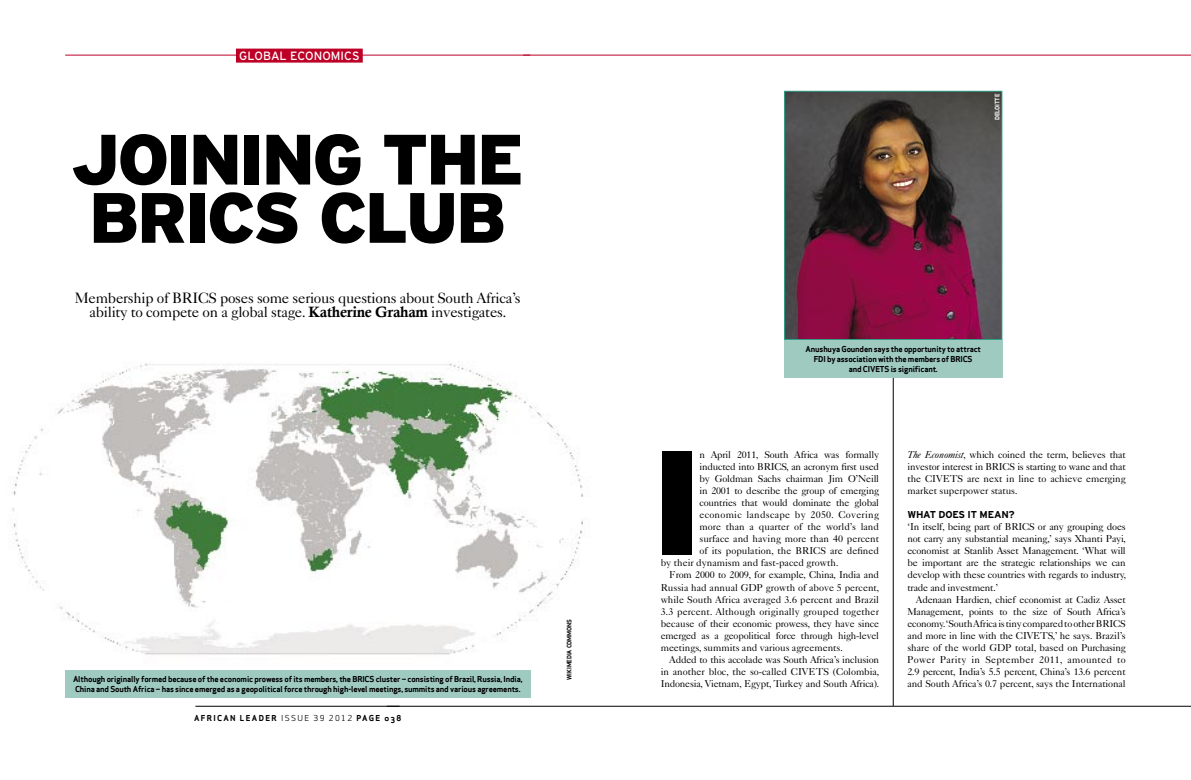
<style>
.page{position:relative;width:1191px;height:780px;background:#fff}
.page>*{position:absolute;margin:0;border:0;box-sizing:border-box;transform-origin:0 0}
.Bodydropcap{font:900 147.7px "Interstate";color:#000}
.Main_Header{font:900 71px/58.2px "Interstate";letter-spacing:-.04em;color:#000}
.intro{font:15px/14px "Caslon 540 LT Std";letter-spacing:-.02em;color:#000;text-align:center}
.t1{font:12px "Interstate Reg";color:#fff}
.Body_copy{font:10px/12px "Caslon 540 LT Std";letter-spacing:-.005em;color:#000;text-align:justify}
.Body_copy_no_indent{font:10px/12px "Caslon 540 LT Std";letter-spacing:-.02em;color:#000;text-align:justify}
.Bodydropcap-2{font:10px "Caslon 540 LT Std";letter-spacing:-.02em;color:#000}
.Bodydropcap-3{font:10px "Caslon 540 LT Std";color:#000}
.Bodydropcap-4{font:10px "Caslon 540 LT Std";letter-spacing:.025em;color:#000}
.Body_subhead{font:700 10px "Interstate";letter-spacing:-.02em;color:#000}
.t2{font:8px/10px "Apex Sans Bold ST";letter-spacing:-.02em;color:#000;text-align:center}
.t3{font:8px "Apex Sans Bold ST";letter-spacing:.17em;color:#000}
.pic_credit{font:6px "Apex Sans Bold ST";letter-spacing:-.02em;color:#000}
.pic_credit-2{font:6px "Apex Sans Bold ST";letter-spacing:-.02em;color:#fff}
.s1{font-family:"Calis MT Bol"}
.s2{font-family:"Apex Sans Book T"}
.s3{font-style:italic}
</style>
<div class="page">
<hr style="left:65px;top:55px;width:465px;height:1px;background:#be0027">
<div style="left:236px;top:49px;width:127px;height:14px;background:#be0027"></div>
<hr style="left:195px;top:706px;width:204px;height:1px;background:#000">
<hr style="left:893px;top:92px;width:1px;height:614px;background:#000">
<img style="left:12px;top:363px;width:571px;height:292px">
<hr style="left:523px;top:55px;width:668px;height:1px;background:#be0027">
<hr style="left:387px;top:706px;width:804px;height:1px;background:#000">
<img style="left:786px;top:93px;width:214px;height:245px">
<div style="left:784px;top:91px;width:218px;height:249px;border:1px solid #32a189"></div>
<div style="left:784px;top:340px;width:218px;height:38px;background:#9fcac0"></div>
<div style="left:65px;top:670px;width:465px;height:27px;background:#9fcac0"></div>
<p class="t1" style="left:239px;top:49px;width:122px">GLOBAL ECONOMICS</p>
<p class="Main_Header" style="left:71px;top:130px;width:454px">JOINING THE<br>BRICS CLUB</p>
<p class="intro" style="left:75px;top:291px;width:447px">Membership of BRICS poses some serious questions about South Africa’s ability to compete on a global stage. <span class="s1">Katherine Graham</span> investigates.</p>
<p class="t2" style="left:73px;top:674px;width:451px;text-align:left">Although originally formed because of the economic prowess of its members, the BRICS cluster – consisting of Brazil, Russia, India,<br>China and South Africa – has since emerged as a geopolitical force through high-level meetings, summits and various agreements.</p>
<p class="t3" style="left:194px;top:713px;width:209px">AFRICAN LEADER <span class="s2">ISSUE 39 2012</span> PAGE 038</p>
<p class="pic_credit" style="left:565px;top:679px;width:62px;rotate:-90deg">WIKIMEDIA COMMONS</p>
<p class="pic_credit-2" style="left:993px;top:120px;width:28px;rotate:-90deg">DELOITTE</p>
<p class="t2" style="left:805px;top:344px;width:177px">Anushuya Gounden says the opportunity to attract<br>FDI by association with the members of BRICS<br>and CIVETS is significant.</p>
<p class="Bodydropcap" style="left:650px;top:418px;width:53px">I</p>
<p class="Bodydropcap-2" style="left:699px;top:448px;width:181px">n April 2011, South Africa was formally</p>
<p class="Bodydropcap-2" style="left:699px;top:460px;width:181px">inducted into BRICS, an acronym first used</p>
<p class="Bodydropcap-2" style="left:699px;top:472px;width:181px">by Goldman Sachs chairman Jim O’Neill</p>
<p class="Bodydropcap-2" style="left:699px;top:484px;width:181px">in 2001 to describe the group of emerging</p>
<p class="Bodydropcap-2" style="left:699px;top:496px;width:181px">countries that would dominate the global</p>
<p class="Bodydropcap-4" style="left:699px;top:508px;width:181px">economic landscape by 2050. Covering</p>
<p class="Bodydropcap-3" style="left:699px;top:520px;width:181px">more than a quarter of the world’s land</p>
<p class="Bodydropcap-3" style="left:699px;top:532px;width:181px">surface and having more than 40 percent</p>
<p class="Bodydropcap-3" style="left:699px;top:545px;width:181px">of its population, the BRICS are defined</p>
<p class="Bodydropcap-3" style="left:660px;top:557px;width:179px">by their dynamism and fast-paced growth.</p>
<p class="Body_copy" style="left:660px;top:569px;width:220px;text-indent:9px">From 2000 to 2009, for example, China, India and Russia had annual GDP growth of above 5 percent, while South Africa averaged 3.6 percent and Brazil 3.3 percent. Although originally grouped together because of their economic prowess, they have since emerged as a geopolitical force through high-level meetings, summits and various agreements.</p>
<p class="Body_copy" style="left:660px;top:653px;width:220px;text-indent:9px">Added to this accolade was South Africa’s inclusion in another bloc, the so-called CIVETS (Colombia, Indonesia, Vietnam, Egypt, Turkey and South Africa).</p>
<p class="Body_copy" style="left:907px;top:448px;width:220px"><span class="s3">The Economist</span>, which coined the term, believes that investor interest in BRICS is starting to wane and that the CIVETS are next in line to achieve emerging market superpower status.</p>
<p class="Body_subhead" style="left:907px;top:509px;width:109px">WHAT DOES IT MEAN?</p>
<p class="Body_copy_no_indent" style="left:907px;top:520px;width:220px">‘In itself, being part of BRICS or any grouping does not carry any substantial meaning,’ says Xhanti Payi, economist at Stanlib Asset Management. ‘What will be important are the strategic relationships we can develop with these countries with regards to industry, trade and investment.’</p>
<p class="Body_copy" style="left:907px;top:593px;width:220px;text-indent:9px">Adenaan Hardien, chief economist at Cadiz Asset Management, points to the size of South Africa’s economy. ‘South Africa is tiny compared to other BRICS and more in line with the CIVETS,’ he says. Brazil’s share of the world GDP total, based on Purchasing Power Parity in September 2011, amounted to 2.9 percent, India’s 5.5 percent, China’s 13.6 percent and South Africa’s 0.7 percent, says the International</p>
</div>
